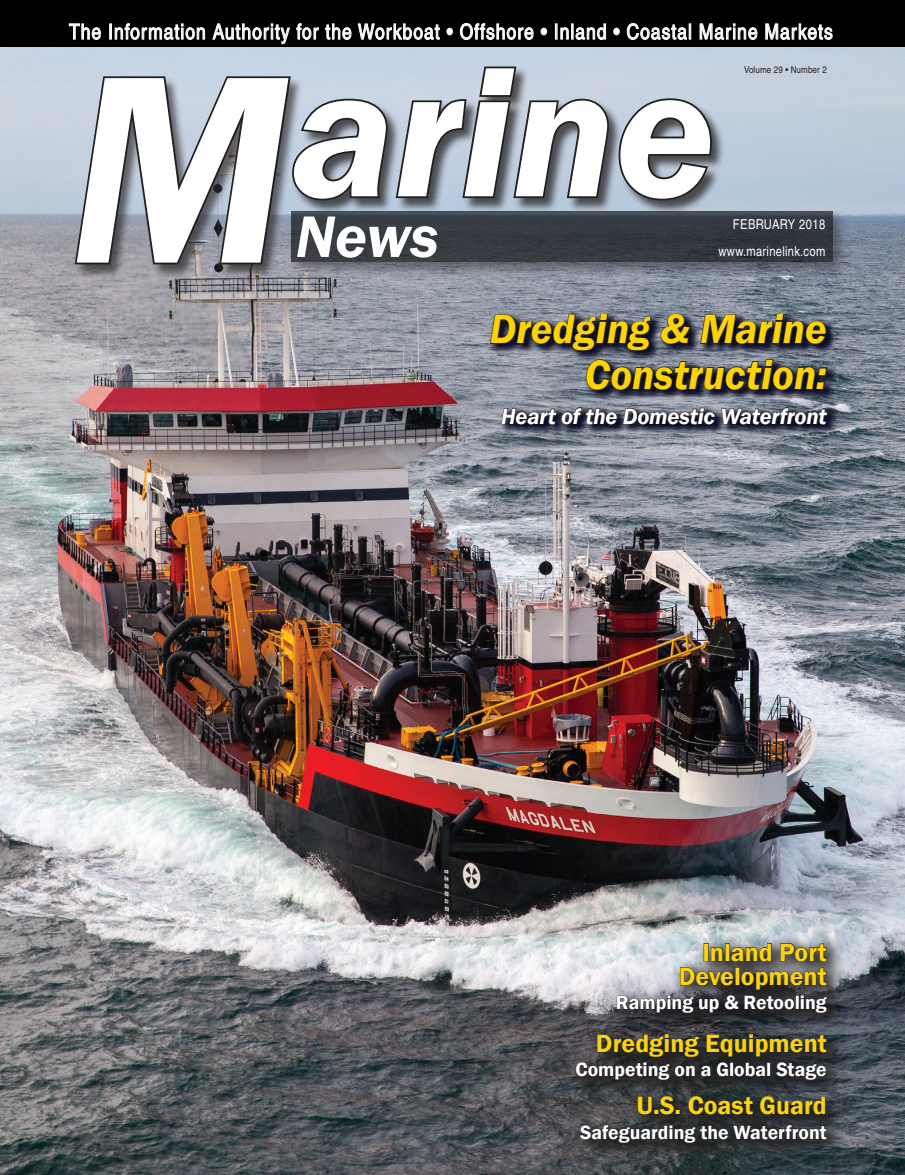
<style>
.page{position:relative;width:905px;height:1175px;background:#fff}
.page>*{position:absolute;margin:0;border:0;box-sizing:border-box;transform-origin:0 0}
.t1{font:italic 600 189.3px "Franklin Gothic";color:#fff}
.t2{font:italic 600 60.6px "Franklin Gothic";color:#fff}
.t3{font:italic 600 42.15px/45.5px "Franklin Gothic";color:#fcd406;text-align:right}
.t4{font:600 25.8px/24.3px "Franklin Gothic";color:#f8d40e;text-align:right}
.t5{font:italic 600 22.65px "Franklin Gothic";letter-spacing:-.01em;color:#fff}
.t6{font:condensed 21.15px "Helvetica";letter-spacing:.05em;color:#fff}
.t7{font:600 19.65px "Franklin Gothic";color:#fff}
.t8{font:condensed 13.65px/27.3px "Helvetica";letter-spacing:.02em;color:#fff;text-align:right}
.t9{font:condensed 9.45px "Helvetica";letter-spacing:.01em;color:#231f20;scale:1.04 1}
.s1{font-size:276.6px}
</style>
<div class="page">
<img style="left:0;top:46px;width:904px;height:1128px">
<div style="left:0;top:0;width:904px;height:46px;background:#000"></div>
<svg style="left:69px;top:23px;width:32px;height:17px"></svg>
<div style="left:109px;top:24px;width:3px;height:15px;border:1px solid #fff"></div>
<svg style="left:115px;top:23px;width:90px;height:17px"></svg>
<svg style="left:212px;top:23px;width:78px;height:21px"></svg>
<svg style="left:296px;top:23px;width:23px;height:17px"></svg>
<svg style="left:325px;top:23px;width:26px;height:17px"></svg>
<svg style="left:357px;top:23px;width:83px;height:17px"></svg>
<div style="left:446px;top:28px;width:6px;height:7px;border:1px solid #fff;border-radius:50%"></div>
<svg style="left:460px;top:23px;width:73px;height:17px"></svg>
<div style="left:541px;top:28px;width:6px;height:7px;border:1px solid #fff;border-radius:50%"></div>
<svg style="left:555px;top:23px;width:51px;height:17px"></svg>
<div style="left:613px;top:28px;width:6px;height:7px;border:1px solid #fff;border-radius:50%"></div>
<svg style="left:626px;top:23px;width:65px;height:17px"></svg>
<svg style="left:699px;top:23px;width:58px;height:17px"></svg>
<svg style="left:765px;top:23px;width:67px;height:17px"></svg>
<div style="left:291px;top:66px;width:434px;height:149px;background:#231f20;opacity:.75"></div>
<svg style="left:616px;top:96px;width:97px;height:106px;background:#696e76"></svg>
<div style="left:75px;top:77px;width:229px;height:202px;background:#231f20;opacity:.65"></div>
<svg style="left:73px;top:64px;width:537px;height:202px;background:#7a7f88"></svg>
<div style="left:288px;top:209px;width:560px;height:69px;background:#231f20;opacity:.75"></div>
<svg style="left:291px;top:212px;width:541px;height:50px;background:#363b43"></svg>
<div style="left:566px;top:933px;width:280px;height:228px;background:#231f20;opacity:.95"></div>
<div style="left:703px;top:943px;width:5px;height:18px;border:1px solid #231f20"></div>
<svg style="left:710px;top:947px;width:13px;height:14px"></svg>
<div style="left:725px;top:943px;width:4px;height:18px;border:1px solid #231f20"></div>
<svg style="left:730px;top:942px;width:42px;height:19px"></svg>
<svg style="left:780px;top:942px;width:47px;height:19px"></svg>
<svg style="left:616px;top:967px;width:211px;height:46px;background:#565459"></svg>
<svg style="left:575px;top:1034px;width:252px;height:46px;background:#2b2a2d"></svg>
<svg style="left:637px;top:1096px;width:43px;height:19px"></svg>
<svg style="left:688px;top:1096px;width:65px;height:19px"></svg>
<svg style="left:759px;top:1096px;width:67px;height:19px"></svg>
<svg style="left:579px;top:1124px;width:248px;height:18px;background:#2a2a2d"></svg>
<svg style="left:488px;top:311px;width:351px;height:125px;background:#6f7584"></svg>
<svg style="left:489px;top:313px;width:163px;height:39px;background:#373848"></svg>
<svg style="left:659px;top:313px;width:32px;height:32px"></svg>
<svg style="left:699px;top:309px;width:128px;height:36px;background:#393d4b"></svg>
<svg style="left:585px;top:358px;width:243px;height:33px;background:#393b4a"></svg>
<svg style="left:501px;top:407px;width:214px;height:17px;background:#3c3e4b"></svg>
<svg style="left:721px;top:407px;width:107px;height:17px;background:#323441"></svg>
<p class="t6" style="left:69px;top:19px;width:765px">The Information Authority for the Workboat • Offshore • Inland • Coastal Marine Markets</p>
<p class="t1" style="left:70px;top:11px;width:646px"><span class="s1">M</span>arine</p>
<p class="t9" style="left:744px;top:65px;width:81px">Volume 29 • Number 2</p>
<p class="t2" style="left:295px;top:197px;width:145px">News</p>
<p class="t8" style="left:718px;top:210px;width:108px">FEBRUARY 2018 www.marinelink.com</p>
<p class="t3" style="left:490px;top:306px;width:338px">Dredging &amp; Marine<br>Construction:</p>
<p class="t5" style="left:501px;top:401px;width:327px">Heart of the Domestic Waterfront</p>
<p class="t4" style="left:678px;top:940px;width:150px">Inland Port<br>Development</p>
<p class="t7" style="left:616px;top:990px;width:212px">Ramping up &amp; Retooling</p>
<p class="t4" style="left:596px;top:1031px;width:232px">Dredging Equipment</p>
<p class="t7" style="left:575px;top:1057px;width:253px">Competing on a Global Stage</p>
<p class="t4" style="left:636px;top:1093px;width:192px">U.S. Coast Guard</p>
<p class="t7" style="left:580px;top:1119px;width:248px">Safeguarding the Waterfront</p>
</div>
